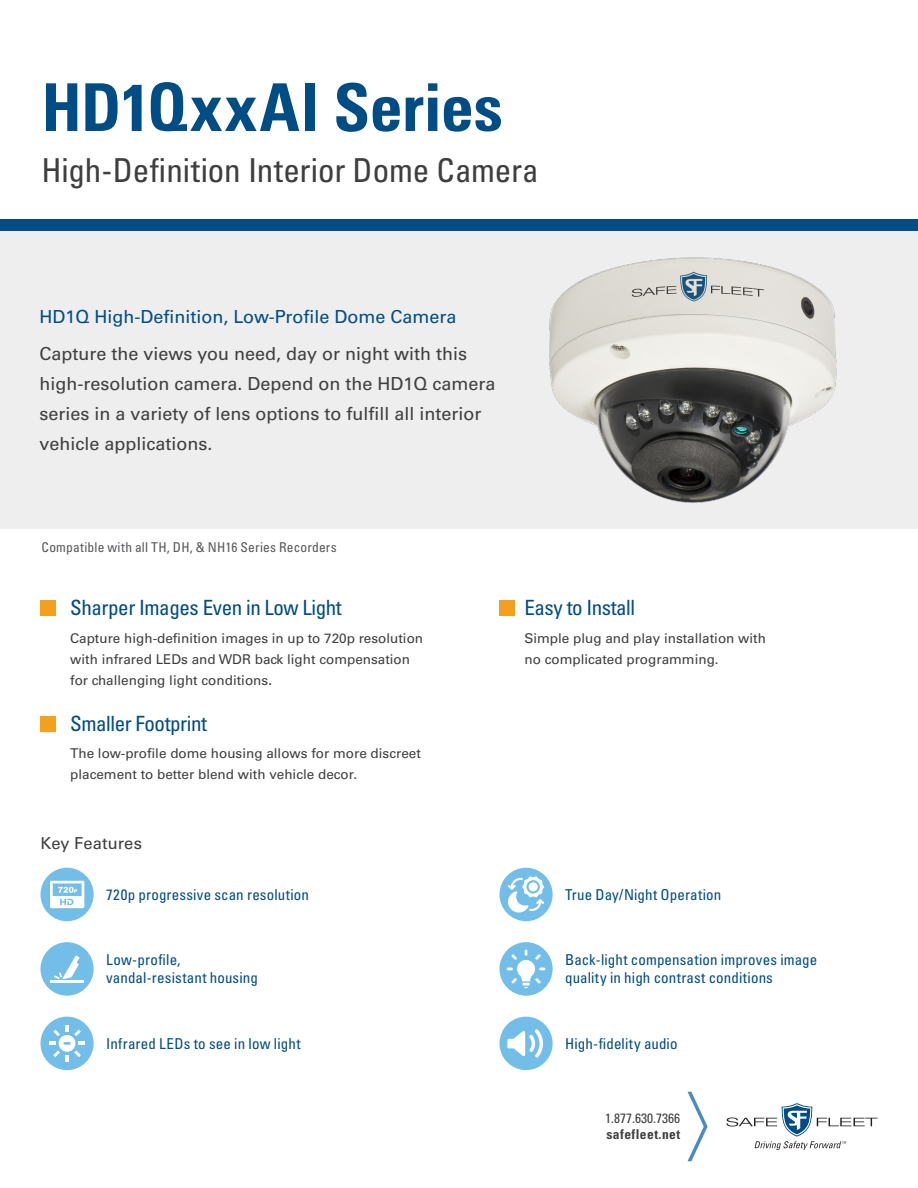
<style>
.page{position:relative;width:918px;height:1188px;background:#fff}
.page>*{position:absolute;margin:0;border:0;box-sizing:border-box;transform-origin:0 0}
.t1{font:700 condensed 66px "Univers LT Pro";letter-spacing:-.005em;color:#004c84}
.t2{font:condensed 33px "Univers LT Pro";letter-spacing:-.005em;color:#3e3e3f}
.t3{font:condensed 21px "Univers LT Pro";letter-spacing:-.02em;color:#004c84}
.t4{font:18px/30px "Univers LT Pro 55 Roman";color:#3e3e3f}
.t5{font:18px "Univers LT Pro 55 Roman";color:#004c84}
.t6{font:16.5px "Univers LT Pro 55 Roman";letter-spacing:.005em;color:#3e3e3f}
.t7{font:condensed 15px/18px "Univers LT Pro";letter-spacing:.01em;color:#004c84}
.t8{font:13.5px/21px "Univers LT Pro 55 Roman";color:#3e3e3f}
.Description{font:condensed 13.5px "Univers LT Pro";letter-spacing:.015em;color:#57585a}
.t9{font:condensed 13.5px "Univers LT Pro";color:#3e3e3f}
.t10{font:700 condensed 13.5px "Univers LT Pro";letter-spacing:.035em;color:#3e3e3f}
.s1{font-size:15px}
</style>
<div class="page">
<svg style="left:726px;top:1103px;width:152px;height:47px"></svg>
<svg style="left:688px;top:1092px;width:20px;height:69px"></svg>
<div style="left:0;top:229px;width:918px;height:300px;background:#eeeeef"></div>
<div style="left:0;top:219px;width:918px;height:12px;background:#004c84"></div>
<img style="left:549px;top:257px;width:288px;height:246px">
<div style="left:40px;top:600px;width:16px;height:15px;background:#f2a01e"></div>
<div style="left:500px;top:600px;width:15px;height:15px;background:#f2a01e"></div>
<div style="left:40px;top:716px;width:16px;height:15px;background:#f2a01e"></div>
<div style="left:40px;top:942px;width:54px;height:54px;background:#73bde9;border-radius:50%"></div>
<div style="left:499px;top:942px;width:54px;height:54px;background:#73bde9;border-radius:50%"></div>
<div style="left:499px;top:1017px;width:54px;height:53px;background:#73bde9;border-radius:50%"></div>
<div style="left:40px;top:868px;width:54px;height:53px;background:#73bde9;border-radius:50%"></div>
<div style="left:499px;top:868px;width:54px;height:53px;background:#73bde9;border-radius:50%"></div>
<div style="left:40px;top:1017px;width:54px;height:53px;background:#73bde9;border-radius:50%"></div>
<hr style="left:50px;top:981px;width:34px;height:2px;background:#fff">
<svg style="left:54px;top:955px;width:26px;height:24px"></svg>
<svg style="left:507px;top:1029px;width:36px;height:29px"></svg>
<svg style="left:508px;top:876px;width:36px;height:37px"></svg>
<div style="left:529px;top:882px;width:9px;height:9px;background:#fff;border-radius:50%"></div>
<svg style="left:49px;top:1025px;width:36px;height:37px"></svg>
<svg style="left:507px;top:950px;width:38px;height:38px"></svg>
<svg style="left:50px;top:881px;width:34px;height:27px"></svg>
<p class="t1" style="left:41px;top:67px;width:463px">HD1QxxAI Series</p>
<p class="t2" style="left:41px;top:149px;width:499px">High-Definition Interior Dome Camera</p>
<p class="t5" style="left:39px;top:304px;width:418px">HD1Q High-Definition, Low-Profile Dome Camera</p>
<p class="t4" style="left:39px;top:338px;width:458px">Capture the views you need, day or night with this high-resolution camera. Depend on the HD1Q camera series in a variety of lens options to fulfill all interior vehicle applications.</p>
<p class="Description" style="left:41px;top:539px;width:297px">Compatible with all TH, DH, &amp; NH16 Series Recorders</p>
<p class="t3" style="left:70px;top:595px;width:273px">Sharper Images Even in Low Light</p>
<p class="t8" style="left:70px;top:627px;width:355px">Capture high-definition images in up to 720p resolution with infrared LEDs and WDR back light compensation for challenging light conditions<span class="s1">.</span></p>
<p class="t3" style="left:70px;top:710px;width:138px">Smaller Footprint</p>
<p class="t8" style="left:70px;top:742px;width:352px">The low-profile dome housing allows for more discreet placement to better blend with vehicle decor.</p>
<p class="t6" style="left:40px;top:832px;width:103px">Key Features</p>
<p class="t3" style="left:524px;top:595px;width:112px">Easy to Install</p>
<p class="t8" style="left:524px;top:627px;width:243px">Simple plug and play installation with no complicated programming.</p>
<p class="t7" style="left:106px;top:885px;width:204px">720p progressive scan resolution</p>
<p class="t7" style="left:565px;top:885px;width:158px">True Day/Night Operation</p>
<p class="t7" style="left:106px;top:951px;width:153px">Low-profile, vandal-resistant housing</p>
<p class="t7" style="left:565px;top:951px;width:254px">Back-light compensation improves image quality in high contrast conditions</p>
<p class="t7" style="left:106px;top:1034px;width:196px">Infrared LEDs to see in low light</p>
<p class="t7" style="left:565px;top:1034px;width:114px">High-fidelity audio</p>
<p class="t9" style="left:605px;top:1110px;width:76px">1.877.630.7366</p>
<p class="t10" style="left:606px;top:1126px;width:75px">safefleet.net</p>
</div>
